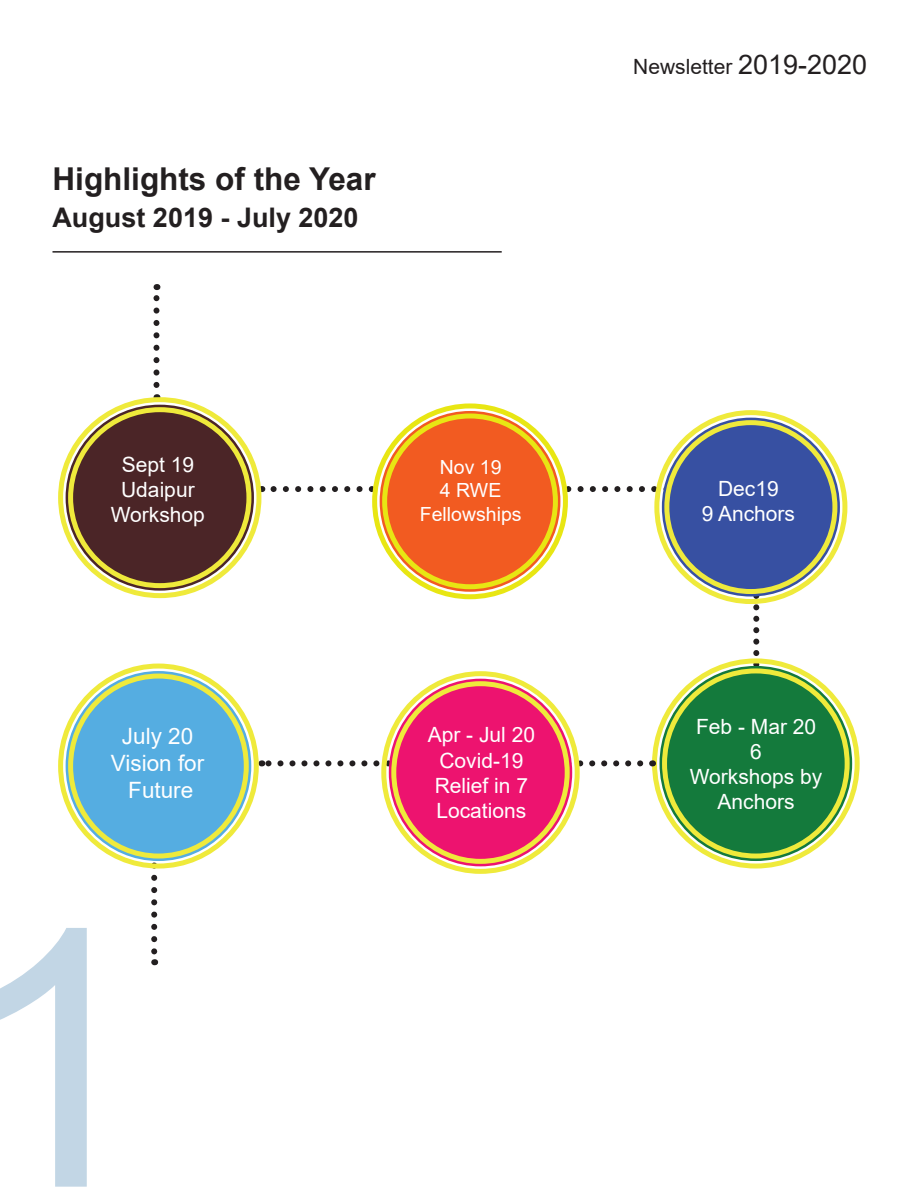
<style>
.page{position:relative;width:918px;height:1188px;background:#fff}
.page>*{position:absolute;margin:0;border:0;box-sizing:border-box;transform-origin:0 0}
.t1{font:360px "Arial";color:#c2d6e5}
.t2{font:700 31.5px "Arial";color:#231f20}
.t3{font:700 27px "Arial";color:#231f20}
.t4{font:22.5px "Arial";color:#fff}
.t5{font:21px "Arial";color:#fff}
.t6{font:21px "Arial";color:#231f20}
.t7{font:19.5px "Arial";color:#fff}
.s1{font-size:27px}
</style>
<div class="page">
<svg style="left:753px;top:597px;width:6px;height:69px"></svg>
<div style="left:660px;top:666px;width:192px;height:195px;background:#147a3c;border-radius:50%"></div>
<div style="left:652px;top:658px;width:208px;height:211px;border:5px solid #efea3b;border-radius:50%"></div>
<div style="left:662px;top:668px;width:188px;height:191px;border:5px solid #efea3b;border-radius:50%"></div>
<svg style="left:153px;top:284px;width:6px;height:101px"></svg>
<svg style="left:151px;top:862px;width:6px;height:103px"></svg>
<svg style="left:261px;top:760px;width:379px;height:6px"></svg>
<svg style="left:274px;top:486px;width:390px;height:6px"></svg>
<div style="left:66px;top:405px;width:188px;height:186px;background:#4b2527;border-radius:50%"></div>
<div style="left:58px;top:397px;width:203px;height:201px;border:5px solid #efea3b;border-radius:50%"></div>
<div style="left:68px;top:407px;width:183px;height:181px;border:5px solid #efea3b;border-radius:50%"></div>
<div style="left:380px;top:411px;width:180px;height:181px;background:#f25b21;border-radius:50%"></div>
<div style="left:372px;top:403px;width:196px;height:196px;border:5px solid #e8e613;border-radius:50%"></div>
<div style="left:382px;top:413px;width:176px;height:176px;border:5px solid #e8e613;border-radius:50%"></div>
<div style="left:662px;top:418px;width:178px;height:179px;background:#3750a2;border-radius:50%"></div>
<div style="left:654px;top:410px;width:193px;height:194px;border:5px solid #efea3b;border-radius:50%"></div>
<div style="left:664px;top:420px;width:173px;height:174px;border:5px solid #efea3b;border-radius:50%"></div>
<div style="left:389px;top:679px;width:183px;height:187px;background:#ed136f;border-radius:50%"></div>
<div style="left:381px;top:671px;width:199px;height:203px;border:5px solid #efea3b;border-radius:50%"></div>
<div style="left:391px;top:681px;width:179px;height:183px;border:5px solid #efea3b;border-radius:50%"></div>
<div style="left:66px;top:671px;width:185px;height:190px;background:#55ade1;border-radius:50%"></div>
<div style="left:58px;top:664px;width:201px;height:205px;border:5px solid #efea3b;border-radius:50%"></div>
<div style="left:68px;top:674px;width:181px;height:185px;border:5px solid #efea3b;border-radius:50%"></div>
<hr style="left:52px;top:251px;width:450px;height:2px;background:#231f20">
<p class="t2" style="left:52px;top:157px;width:325px">Highlights of the Year</p>
<p class="t3" style="left:52px;top:199px;width:308px">August 2019 - July 2020</p>
<p class="t5" style="left:122px;top:450px;width:74px">Sept 19</p>
<p class="t5" style="left:121px;top:475px;width:75px">Udaipur</p>
<p class="t5" style="left:111px;top:500px;width:96px">Workshop</p>
<p class="t4" style="left:122px;top:721px;width:73px">July 20</p>
<p class="t4" style="left:111px;top:748px;width:95px">Vision for</p>
<p class="t4" style="left:128px;top:775px;width:67px">Future</p>
<p class="t1" style="left:-47px;top:812px;width:202px">1</p>
<p class="t7" style="left:440px;top:454px;width:63px">Nov 19</p>
<p class="t7" style="left:440px;top:477px;width:63px">4 RWE</p>
<p class="t7" style="left:420px;top:500px;width:103px">Fellowships</p>
<p class="t5" style="left:428px;top:721px;width:109px">Apr - Jul 20</p>
<p class="t5" style="left:439px;top:746px;width:86px">Covid-19</p>
<p class="t5" style="left:435px;top:771px;width:95px">Relief in 7</p>
<p class="t5" style="left:436px;top:796px;width:91px">Locations</p>
<p class="t6" style="left:633px;top:52px;width:236px">Newsletter <span class="s1">2019-2020</span></p>
<p class="t5" style="left:718px;top:474px;width:62px">Dec19</p>
<p class="t5" style="left:702px;top:499px;width:95px">9 Anchors</p>
<p class="t5" style="left:696px;top:712px;width:122px">Feb - Mar 20</p>
<p class="t5" style="left:750px;top:737px;width:13px">6</p>
<p class="t5" style="left:690px;top:762px;width:134px">Workshops by</p>
<p class="t5" style="left:718px;top:787px;width:79px">Anchors</p>
</div>
